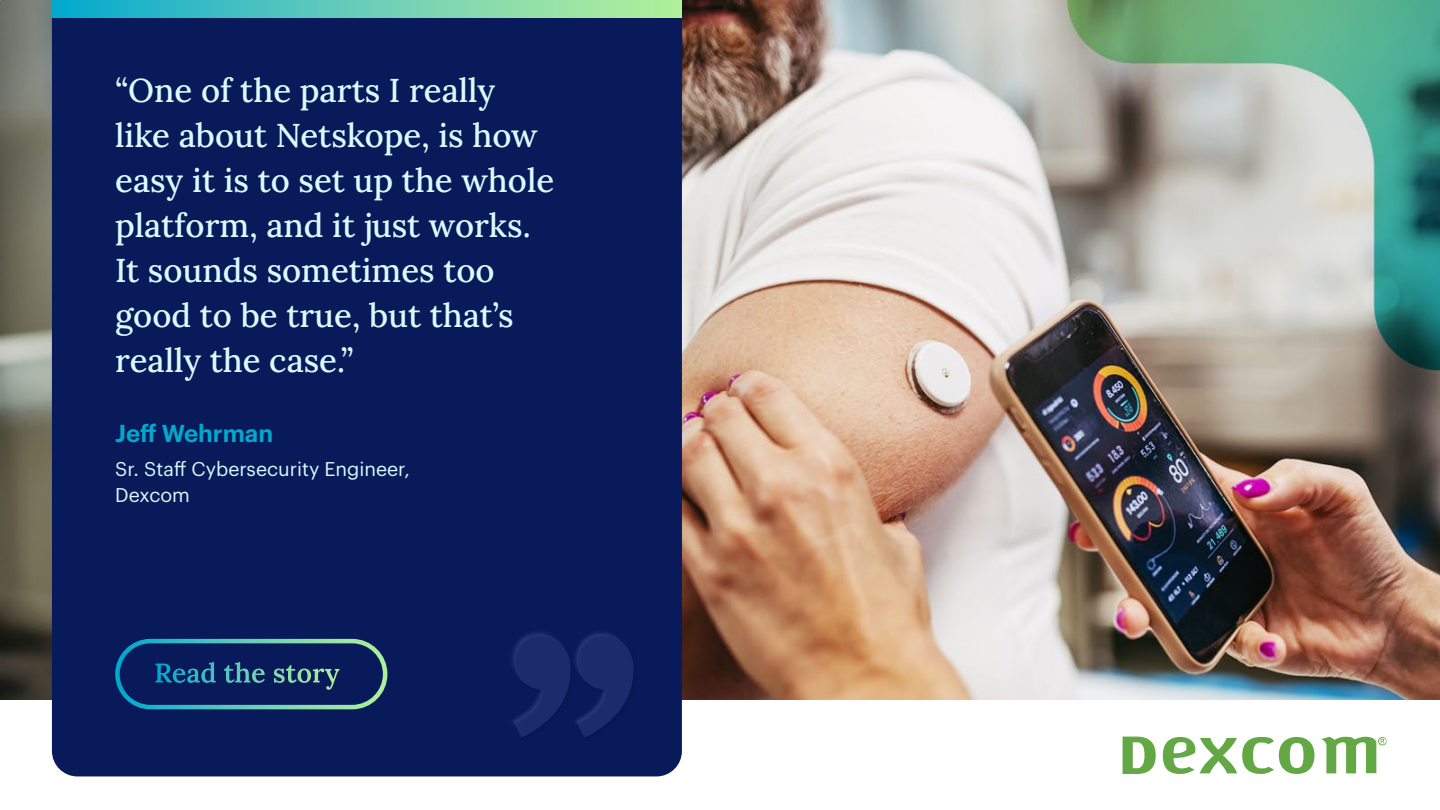
<style>
.page{position:relative;width:1440px;height:810px;background:#fff}
.page>*{position:absolute;margin:0;border:0;box-sizing:border-box;transform-origin:0 0}
.t1{font:33px/45px "Lora";color:#d9faff}
.t2{font:600 24px "Graphik";color:#00a9ce}
.t3{font:19.5px/25.2px "Graphik";color:#d9faff}
</style>
<div class="page">
<img style="left:0;top:0;width:1440px;height:700px">
<div style="left:52px;top:17px;width:630px;height:759px;background:#081a59"></div>
<div style="left:52px;top:0;width:630px;height:17px;background:linear-gradient(to right,#0daad1,#bbf19c)"></div>
<div style="left:519px;top:647px;width:119px;height:94px;background:#d9faff;opacity:.75"></div>
<div style="left:509px;top:629px;width:118px;height:109px;background:#000;opacity:.75"></div>
<div style="left:115px;top:639px;width:272px;height:70px;border:4px solid #fff;border-radius:33px"></div>
<svg style="left:155px;top:662px;width:95px;height:21px;background:#17517d"></svg>
<svg style="left:1123px;top:737px;width:264px;height:37px"></svg>
<p class="t1" style="left:115px;top:66px;width:441px">“One of the parts I really like about Netskope, is how easy it is to set up the whole platform, and it just works.<br>It sounds sometimes too good to be true, but that’s really the case.”</p>
<p class="t2" style="left:115px;top:415px;width:160px">Jeff Wehrman</p>
<p class="t3" style="left:115px;top:455px;width:296px">Sr. Staff Cybersecurity Engineer,<br>Dexcom</p>
</div>
